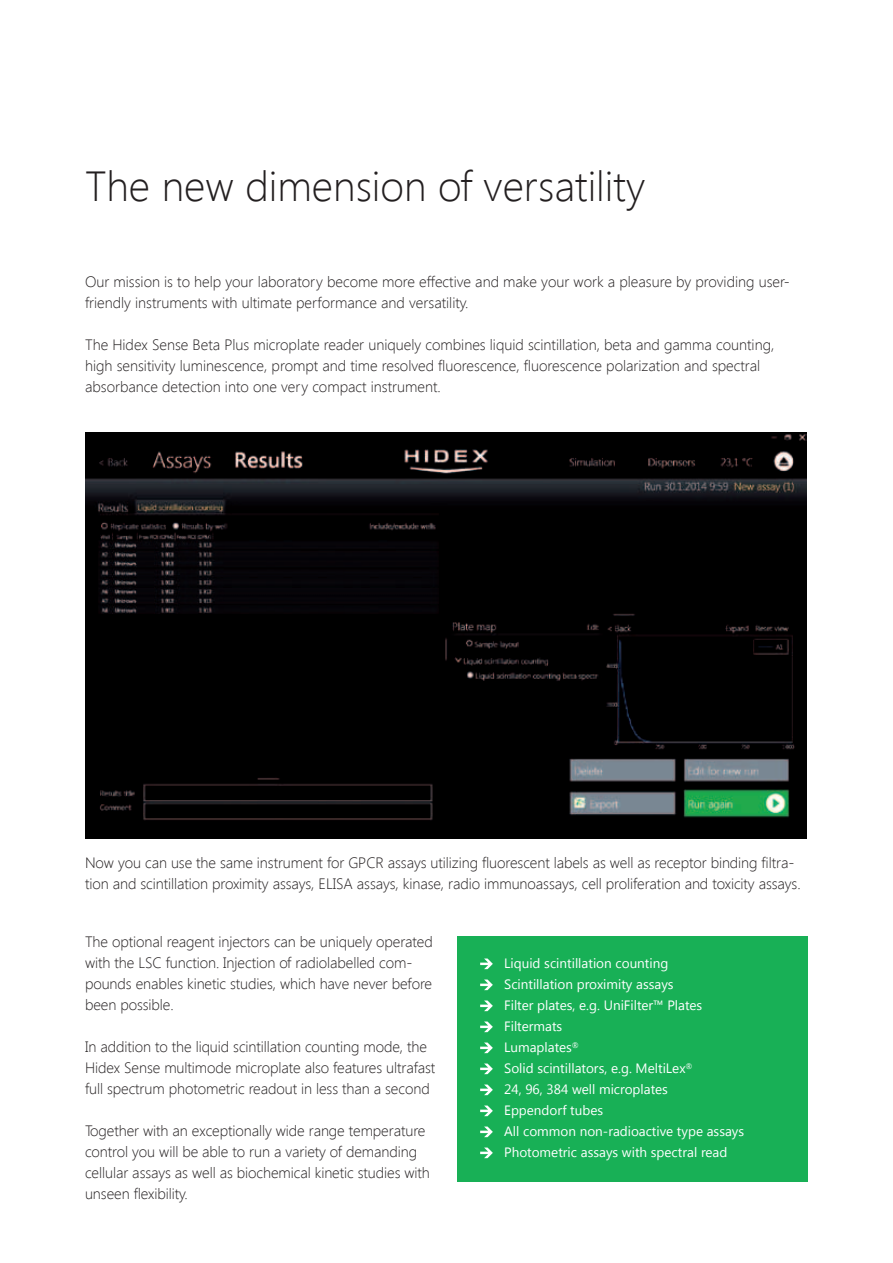
<style>
.page{position:relative;width:893px;height:1263px;background:#fff}
.page>*{position:absolute;margin:0;border:0;box-sizing:border-box;transform-origin:0 0}
.t1{font:300 42px "Segoe UI";color:#231f20}
.t2{font:300 15px/21px "Segoe UI";letter-spacing:-.005em;color:#231f20}
.t3{font:13.5px/21px "Segoe UI";color:#fff}
</style>
<div class="page">
<img style="left:85px;top:433px;width:722px;height:406px">
<div style="left:457px;top:936px;width:351px;height:246px;background:#18b056"></div>
<svg style="left:480px;top:958px;width:13px;height:11px"></svg>
<svg style="left:480px;top:979px;width:13px;height:11px"></svg>
<svg style="left:480px;top:1000px;width:13px;height:11px"></svg>
<svg style="left:480px;top:1021px;width:13px;height:11px"></svg>
<svg style="left:480px;top:1042px;width:13px;height:11px"></svg>
<svg style="left:480px;top:1063px;width:13px;height:11px"></svg>
<svg style="left:480px;top:1084px;width:13px;height:11px"></svg>
<svg style="left:480px;top:1105px;width:13px;height:11px"></svg>
<svg style="left:480px;top:1126px;width:13px;height:11px"></svg>
<svg style="left:480px;top:1147px;width:13px;height:11px"></svg>
<h1 class="t1" style="left:85px;top:157px;width:561px">The new dimension of versatility</h1>
<p class="t2" style="left:85px;top:270px;width:706px">Our mission is to help your laboratory become more effective and make your work a pleasure by providing user&shy;friendly instruments with ultimate performance and versatility.</p>
<p class="t2" style="left:85px;top:333px;width:691px">The Hidex Sense Beta Plus microplate reader uniquely combines liquid scintillation, beta and gamma counting, high sensitivity luminescence, prompt and time resolved fluorescence, fluorescence polarization and spectral absorbance detection into one very compact instrument.</p>
<p class="t2" style="left:85px;top:851px;width:717px">Now you can use the same instrument for GPCR assays utilizing fluorescent labels as well as receptor binding filtra&shy;tion and scintillation proximity assays, ELISA assays, kinase, radio immunoassays, cell proliferation and toxicity assays.</p>
<p class="t2" style="left:85px;top:931px;width:349px">The optional reagent injectors can be uniquely operated with the LSC function. Injection of radiolabelled com&shy;pounds enables kinetic studies, which have never before been possible.</p>
<p class="t2" style="left:85px;top:1036px;width:352px">In addition to the liquid scintillation counting mode, the<br>Hidex Sense multimode microplate also features ultrafast full spectrum photometric readout in less than a second</p>
<p class="t2" style="left:85px;top:1120px;width:346px">Together with an exceptionally wide range temperature control you will be able to run a variety of demanding cellular assays as well as biochemical kinetic studies with unseen flexibility.</p>
<p class="t3" style="left:504px;top:952px;width:242px">Liquid scintillation counting<br>Scintillation proximity assays<br>Filter plates, e.g. UniFilter™ Plates<br>Filtermats<br>Lumaplates<sup>®<br></sup>Solid scintillators, e.g. MeltiLex<sup>®<br></sup>24, 96, 384 well microplates<br>Eppendorf tubes<br>All common non-radioactive type assays<br>Photometric assays with spectral read</p>
</div>
